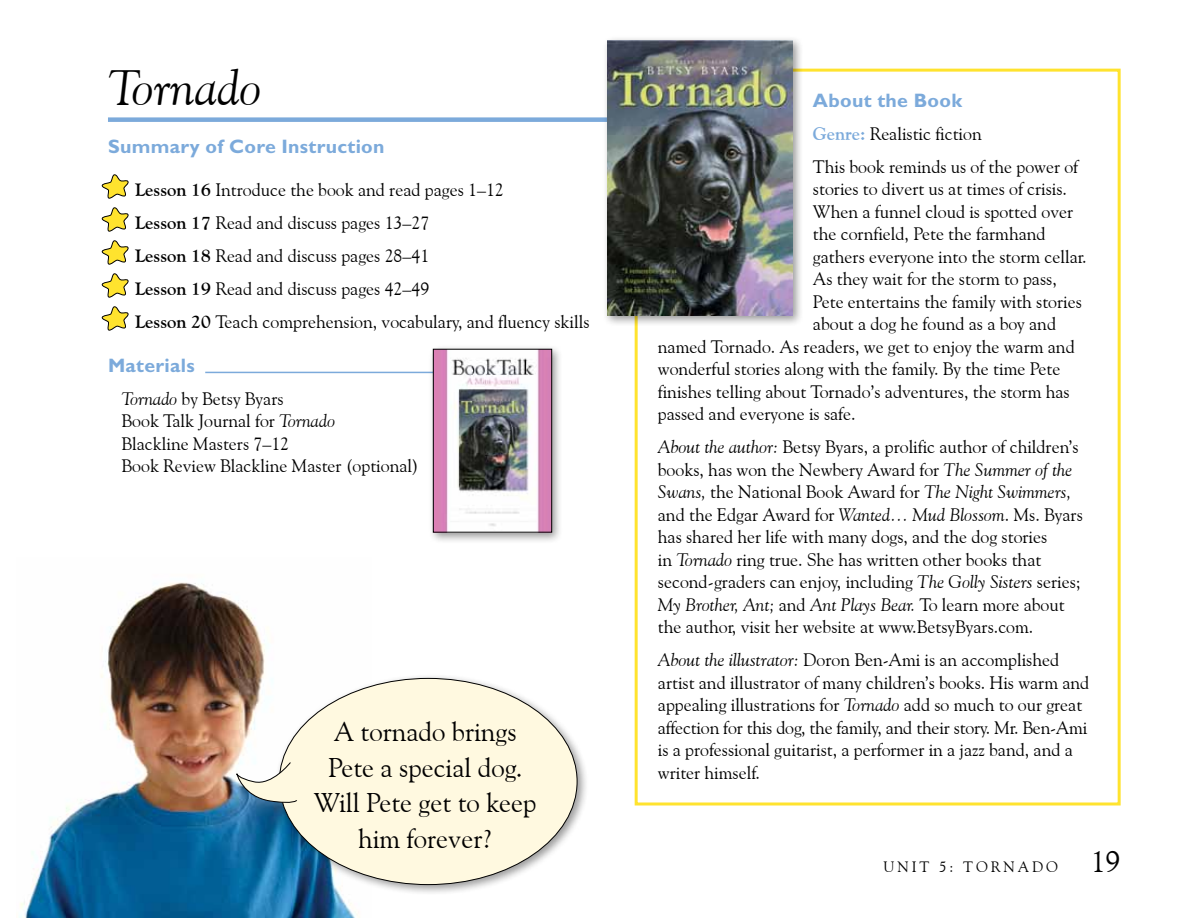
<style>
.page{position:relative;width:1188px;height:918px;background:#fff}
.page>*{position:absolute;margin:0;border:0;box-sizing:border-box;transform-origin:0 0}
.t1{font:italic 49.5px "Goudy Old Style BT";color:#000}
.t2{font:27px/36px "Goudy Old Style BT";color:#000;text-align:center}
.t3{font:700 19.5px "Gill Sans";letter-spacing:.015em;color:#7caadb}
.t4{font:18px/22.5px "Goudy Old Style BT";color:#000}
.t5{font:15px "Goudy Old Style BT";letter-spacing:.2em;color:#000}
.s1{font-weight:700}
.s2{font-style:italic}
.s3{font-weight:700;color:#7caadb}
.s4{font-size:30px}
</style>
<div class="page">
<img style="left:19px;top:582px;width:341px;height:336px">
<div style="left:635px;top:69px;width:486px;height:737px;border:3px solid #ffe32e"></div>
<div style="left:274px;top:673px;width:315px;height:223px;background:#000;opacity:.4"></div>
<div style="left:279px;top:678px;width:298px;height:207px;background:#fff9e0;border-radius:50%"></div>
<svg style="left:236px;top:762px;width:61px;height:43px"></svg>
<div style="left:108px;top:117px;width:550px;height:5px;background:#7caadb"></div>
<hr style="left:205px;top:372px;width:313px;height:1px;background:#7caadb">
<svg style="left:101px;top:174px;width:28px;height:25px"></svg>
<svg style="left:101px;top:207px;width:28px;height:25px"></svg>
<svg style="left:101px;top:240px;width:28px;height:25px"></svg>
<svg style="left:101px;top:273px;width:28px;height:25px"></svg>
<svg style="left:101px;top:306px;width:28px;height:25px"></svg>
<div style="left:602px;top:35px;width:202px;height:292px;background:#000;opacity:.4"></div>
<img style="left:608px;top:40px;width:185px;height:276px">
<div style="left:428px;top:344px;width:135px;height:200px;background:#000;opacity:.4"></div>
<img style="left:435px;top:351px;width:115px;height:179px">
<div style="left:433px;top:349px;width:119px;height:183px;border:1px solid #000"></div>
<h1 class="t1" style="left:108px;top:57px;width:155px">Tornado</h1>
<p class="t3" style="left:108px;top:135px;width:278px">Summary of Core Instruction</p>
<p class="t4" style="left:135px;top:173px;width:456px;line-height:33px"><span class="s1">Lesson 16</span> Introduce the book and read pages 1–12<br><span class="s1">Lesson 17</span> Read and discuss pages 13–27<br><span class="s1">Lesson 18</span> Read and discuss pages 28–41<br><span class="s1">Lesson 19</span> Read and discuss pages 42–49<br><span class="s1">Lesson 20</span> Teach comprehension, vocabulary, and fluency skills</p>
<p class="t3" style="left:108px;top:354px;width:88px">Materials</p>
<p class="t4" style="left:122px;top:387px;width:299px"><span class="s2">Tornado</span> by Betsy Byars<br>Book Talk Journal for <span class="s2">Tornado<br></span>Blackline Masters 7–12<br>Book Review Blackline Master (optional)</p>
<h2 class="t2" style="left:314px;top:713px;width:224px">A tornado brings<br>Pete a special dog.<br>Will Pete get to keep him forever?</h2>
<p class="t3" style="left:813px;top:89px;width:151px">About the Book</p>
<p class="t4" style="left:813px;top:117px;width:267px;line-height:33px"><span class="s3">Genre:</span> Realistic fiction<br>This book reminds us of the power of</p>
<p class="t4" style="left:813px;top:178px;width:256px">stories to divert us at times of crisis.</p>
<p class="t4" style="left:813px;top:200px;width:262px">When a funnel cloud is spotted over</p>
<p class="t4" style="left:813px;top:223px;width:234px">the cornfield, Pete the farmhand</p>
<p class="t4" style="left:813px;top:245px;width:275px">gathers everyone into the storm cellar.</p>
<p class="t4" style="left:813px;top:268px;width:245px">As they wait for the storm to pass,</p>
<p class="t4" style="left:813px;top:290px;width:270px">Pete entertains the family with stories</p>
<p class="t4" style="left:813px;top:313px;width:245px">about a dog he found as a boy and</p>
<p class="t4" style="left:658px;top:335px;width:418px">named Tornado. As readers, we get to enjoy the warm and</p>
<p class="t4" style="left:658px;top:358px;width:404px">wonderful stories along with the family. By the time Pete</p>
<p class="t4" style="left:658px;top:380px;width:413px">finishes telling about Tornado’s adventures, the storm has</p>
<p class="t4" style="left:658px;top:403px;width:199px">passed and everyone is safe.</p>
<p class="t4" style="left:658px;top:436px;width:426px"><span class="s2">About the author:</span> Betsy Byars, a prolific author of children’s books, has won the Newbery Award for <span class="s2">The Summer of the Swans,</span> the National Book Award for <span class="s2">The Night Swimmers, </span>and the Edgar Award for <span class="s2">Wanted… Mud Blossom</span>. Ms. Byars has shared her life with many dogs, and the dog stories<br>in <span class="s2">Tornado</span> ring true. She has written other books that second-graders can enjoy, including <span class="s2">The Golly Sisters</span> series; <span class="s2">My Brother, Ant;</span> and <span class="s2">Ant Plays Bear.</span> To learn more about the author, visit her website at www.BetsyByars.com.</p>
<p class="t4" style="left:658px;top:649px;width:433px"><span class="s2">About the illustrator:</span> Doron Ben-Ami is an accomplished artist and illustrator of many children’s books. His warm and appealing illustrations for <span class="s2">Tornado</span> add so much to our great affection for this dog, the family, and their story. Mr. Ben-Ami is a professional guitarist, a performer in a jazz band, and a writer himself.</p>
<p class="t5" style="left:883px;top:858px;width:239px">UNIT 5: TORNADO <span class="s4">19</span></p>
</div>
